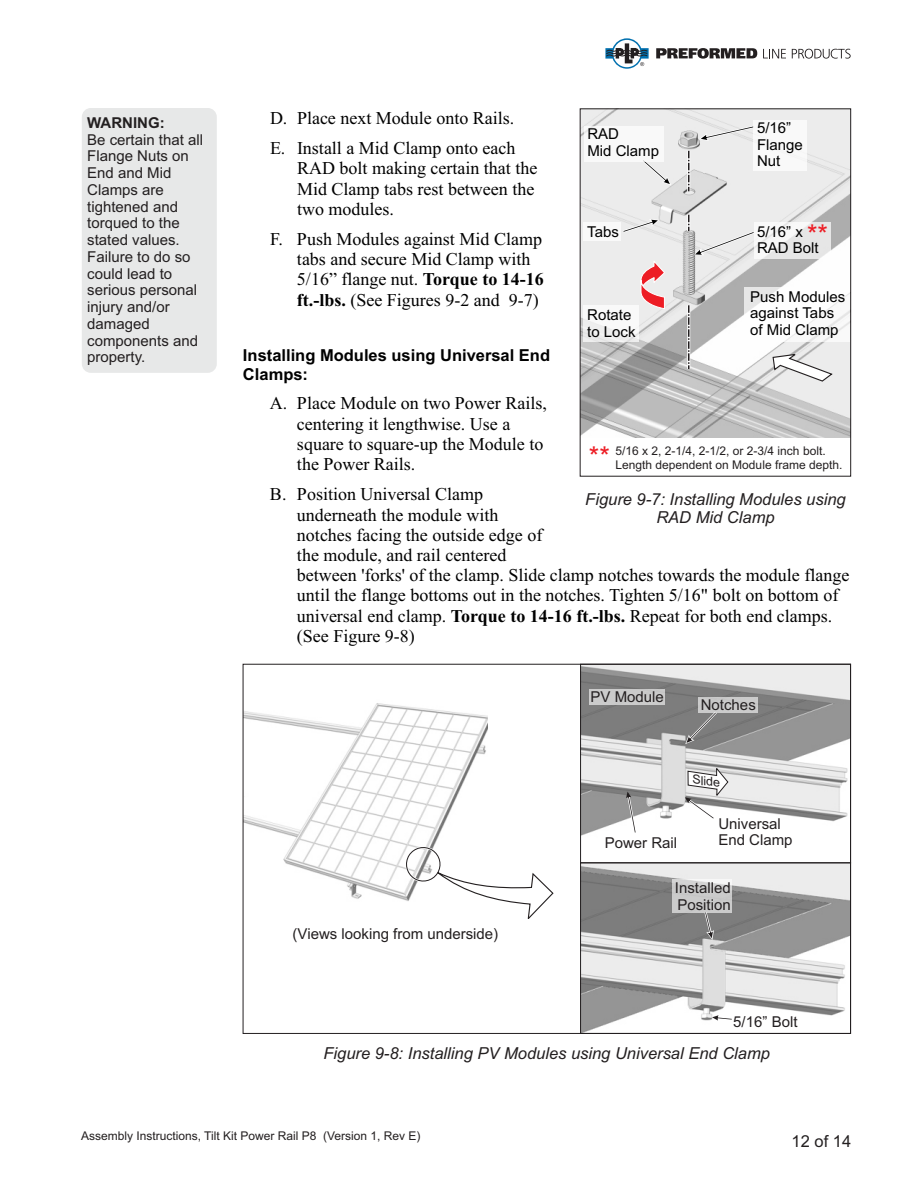
<style>
.page{position:relative;width:918px;height:1188px;background:#fff}
.page>*{position:absolute;margin:0;border:0;box-sizing:border-box;transform-origin:0 0}
.t1{font:27px "Arial";color:#ed1c24}
.t2{font:18px/20.4px "Times New Roman";color:#000}
.t3{font:italic 16.5px/18.5px "Arial";color:#231f20;text-align:center}
.t4{font:700 16.5px/18.9px "Arial";color:#000}
.t5{font:16.5px "Arial";color:#231f20}
.t6{font:15px/16.8px "Arial";color:#231f20}
.t7{font:15px/16.8px "Arial";color:#000}
.t8{font:700 15px "Arial";color:#231f20}
.t9{font:12.3px "Arial";color:#231f20}
.t10{font:12px "Arial";color:#231f20}
.s1{font-weight:700}
</style>
<div class="page">
<div style="left:82px;top:108px;width:135px;height:265px;background:#e7e8e8;border-radius:9px"></div>
<img style="left:245px;top:703px;width:243px;height:197px">
<img style="left:582px;top:864px;width:267px;height:168px">
<img style="left:582px;top:666px;width:267px;height:170px">
<svg style="left:403px;top:845px;width:151px;height:74px"></svg>
<svg style="left:626px;top:792px;width:12px;height:43px"></svg>
<svg style="left:712px;top:1015px;width:20px;height:6px"></svg>
<svg style="left:685px;top:712px;width:32px;height:32px"></svg>
<svg style="left:685px;top:766px;width:44px;height:55px"></svg>
<div style="left:589px;top:689px;width:76px;height:15px;background:#cbcbcb"></div>
<div style="left:698px;top:697px;width:60px;height:15px;background:#cbcbcb"></div>
<div style="left:673px;top:879px;width:59px;height:33px;background:#fff;opacity:.6"></div>
<svg style="left:704px;top:912px;width:10px;height:28px"></svg>
<img style="left:582px;top:110px;width:267px;height:328px">
<div style="left:583px;top:305px;width:56px;height:36px;background:#fff"></div>
<svg style="left:772px;top:353px;width:62px;height:30px"></svg>
<svg style="left:623px;top:219px;width:36px;height:13px"></svg>
<div style="left:745px;top:287px;width:105px;height:55px;background:#fff"></div>
<div style="left:583px;top:222px;width:38px;height:19px;background:#fff"></div>
<svg style="left:640px;top:259px;width:26px;height:51px"></svg>
<hr style="left:687px;top:151px;width:3px;height:40px;background:#fff">
<hr style="left:687px;top:215px;width:3px;height:16px;background:#fff">
<hr style="left:687px;top:305px;width:3px;height:64px;background:#fff">
<svg style="left:688px;top:151px;width:2px;height:40px"></svg>
<svg style="left:688px;top:305px;width:2px;height:64px"></svg>
<svg style="left:643px;top:160px;width:28px;height:25px"></svg>
<svg style="left:688px;top:215px;width:66px;height:40px;background:#e0e0e0"></svg>
<svg style="left:699px;top:126px;width:55px;height:15px"></svg>
<div style="left:584px;top:126px;width:80px;height:35px;background:#fff"></div>
<div style="left:754px;top:222px;width:76px;height:36px;background:#fff;opacity:.7"></div>
<div style="left:754px;top:120px;width:53px;height:50px;background:#fff"></div>
<div style="left:580px;top:108px;width:271px;height:369px;border:1px solid #231f20"></div>
<svg style="left:605px;top:38px;width:44px;height:31px"></svg>
<svg style="left:656px;top:48px;width:101px;height:11px"></svg>
<svg style="left:763px;top:49px;width:23px;height:9px"></svg>
<svg style="left:792px;top:49px;width:59px;height:10px"></svg>
<p class="t8" style="left:87px;top:117px;width:79px">WARNING:</p>
<p class="t6" style="left:87px;top:132px;width:117px">Be certain that all<br>Flange Nuts on<br>End and Mid<br>Clamps are tightened and torqued to the stated values.<br>Failure to do so could lead to serious personal injury and/or damaged components and property.</p>
<p class="t2" style="left:270px;top:105px;width:247px;line-height:29.7px">D. Place next Module onto Rails.<br>E. Install a Mid Clamp onto each</p>
<p class="t2" style="left:297px;top:160px;width:242px">RAD bolt making certain that the<br>Mid Clamp tabs rest between the two modules.</p>
<p class="t2" style="left:297px;top:230px;width:248px;text-indent:-27px">F. Push Modules against Mid Clamp tabs and secure Mid Clamp with<br>5/16” flange nut. <span class="s1">Torque to 14-16 ft.-lbs.</span> (See Figures 9-2 and 9-7)</p>
<p class="t4" style="left:243px;top:347px;width:309px">Installing Modules using Universal End<br>Clamps:</p>
<p class="t2" style="left:297px;top:395px;width:251px;text-indent:-27px">A. Place Module on two Power Rails, centering it lengthwise. Use a square to square-up the Module to the Power Rails.</p>
<p class="t2" style="left:297px;top:486px;width:554px;text-indent:-27px">B. Position Universal Clamp<br>underneath the module with<br>notches facing the outside edge of<br>the module, and rail centered<br>between 'forks' of the clamp. Slide clamp notches towards the module flange until the flange bottoms out in the notches. Tighten 5/16" bolt on bottom of universal end clamp. <span class="s1">Torque to 14-16 ft.-lbs.</span> Repeat for both end clamps. (See Figure 9-8)</p>
<p class="t7" style="left:757px;top:121px;width:47px">5/16”<br>Flange<br>Nut</p>
<p class="t7" style="left:587px;top:127px;width:73px">RAD<br>Mid Clamp</p>
<p class="t7" style="left:757px;top:224px;width:73px">5/16” x<br>RAD Bolt<sup>**</sup></p>
<p class="t7" style="left:587px;top:224px;width:33px">Tabs</p>
<p class="t7" style="left:750px;top:289px;width:97px">Push Modules against Tabs of Mid Clamp</p>
<p class="t7" style="left:587px;top:308px;width:50px">Rotate to Lock</p>
<h1 class="t1" style="left:589px;top:447px;width:23px">**</h1>
<p class="t10" style="left:616px;top:447px;width:212px">5/16 x 2, 2-1/4, 2-1/2, or 2-3/4 inch bolt.</p>
<p class="t10" style="left:616px;top:460px;width:228px">Length dependent on Module frame depth.</p>
<p class="t3" style="left:585px;top:491px;width:262px">Figure 9-7: Installing Modules using<br>RAD Mid Clamp</p>
<p class="t6" style="left:591px;top:690px;width:75px">PV Module</p>
<p class="t6" style="left:701px;top:698px;width:57px">Notches</p>
<p class="t6" style="left:605px;top:836px;width:74px">Power Rail</p>
<p class="t9" style="left:694px;top:774px;width:30px;rotate:8deg">Slide</p>
<p class="t6" style="left:718px;top:816px;width:76px">Universal<br>End Clamp</p>
<p class="t6" style="left:293px;top:927px;width:207px">(Views looking from underside)</p>
<p class="t6" style="left:675px;top:881px;width:57px">Installed<br>Position</p>
<p class="t6" style="left:733px;top:1015px;width:66px">5/16” Bolt</p>
<p class="t3" style="left:323px;top:1046px;width:448px">Figure 9-8: Installing PV Modules using Universal End Clamp</p>
<p class="t10" style="left:81px;top:1131px;width:341px">Assembly Instructions, Tilt Kit Power Rail P8 (Version 1, Rev E)</p>
<p class="t5" style="left:792px;top:1135px;width:61px">12 of 14</p>
</div>
